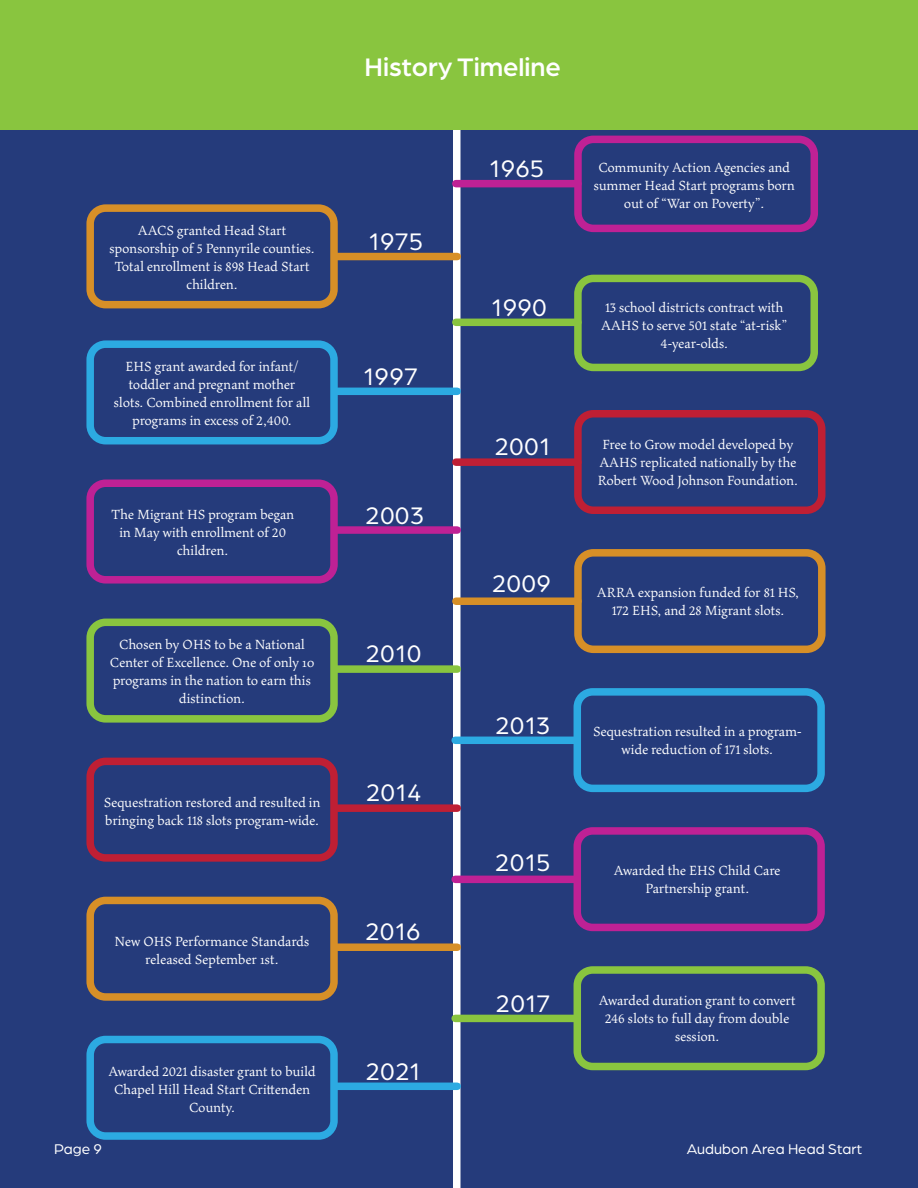
<style>
.page{position:relative;width:918px;height:1188px;background:#253b7b}
.page>*{position:absolute;margin:0;border:0;box-sizing:border-box;transform-origin:0 0}
.t1{font:500 27px "Arboria";color:#fff}
.t2{font:25.5px "Arboria";letter-spacing:.01em;color:#fff}
.Timeline{font:15px/18px "Maiola";color:#fff;text-align:center}
.t3{font:15px "Arboria";color:#fff}
</style>
<div class="page">
<div style="left:453px;top:0;width:7px;height:1188px;background:#fff"></div>
<div style="left:574px;top:136px;width:244px;height:96px;border:8px solid #bf2195;border-radius:15px"></div>
<div style="left:456px;top:180px;width:122px;height:7px;background:#bf2195"></div>
<div style="left:86px;top:204px;width:252px;height:104px;border:8px solid #d78f27;border-radius:15px"></div>
<div style="left:335px;top:253px;width:122px;height:7px;background:#d78f27"></div>
<div style="left:574px;top:275px;width:244px;height:96px;border:8px solid #89c53f;border-radius:15px"></div>
<div style="left:456px;top:319px;width:122px;height:7px;background:#89c53f"></div>
<div style="left:86px;top:340px;width:252px;height:104px;border:8px solid #2caae2;border-radius:15px"></div>
<div style="left:335px;top:388px;width:122px;height:7px;background:#2caae2"></div>
<div style="left:574px;top:410px;width:251px;height:104px;border:8px solid #bf1f34;border-radius:15px"></div>
<div style="left:456px;top:458px;width:122px;height:8px;background:#bf1f34"></div>
<div style="left:86px;top:480px;width:252px;height:104px;border:8px solid #bf2195;border-radius:15px"></div>
<div style="left:335px;top:526px;width:122px;height:8px;background:#bf2195"></div>
<div style="left:86px;top:619px;width:252px;height:104px;border:8px solid #89c53f;border-radius:15px"></div>
<div style="left:335px;top:665px;width:122px;height:8px;background:#89c53f"></div>
<div style="left:574px;top:549px;width:252px;height:104px;border:8px solid #d78f27;border-radius:15px"></div>
<div style="left:456px;top:597px;width:122px;height:8px;background:#d78f27"></div>
<div style="left:574px;top:688px;width:251px;height:104px;border:8px solid #2caae2;border-radius:15px"></div>
<div style="left:455px;top:737px;width:122px;height:7px;background:#2caae2"></div>
<div style="left:86px;top:758px;width:252px;height:104px;border:8px solid #bf1f34;border-radius:15px"></div>
<div style="left:335px;top:804px;width:122px;height:8px;background:#bf1f34"></div>
<div style="left:574px;top:827px;width:251px;height:104px;border:8px solid #bf2195;border-radius:15px"></div>
<div style="left:455px;top:876px;width:122px;height:7px;background:#bf2195"></div>
<div style="left:86px;top:897px;width:252px;height:104px;border:8px solid #d78f27;border-radius:15px"></div>
<div style="left:335px;top:943px;width:122px;height:8px;background:#d78f27"></div>
<div style="left:574px;top:966px;width:251px;height:104px;border:8px solid #89c53f;border-radius:15px"></div>
<div style="left:455px;top:1015px;width:122px;height:7px;background:#89c53f"></div>
<div style="left:0;top:0;width:918px;height:130px;background:#89c53f"></div>
<div style="left:86px;top:1036px;width:252px;height:104px;border:8px solid #2caae2;border-radius:15px"></div>
<div style="left:335px;top:1083px;width:122px;height:7px;background:#2caae2"></div>
<p class="t1" style="left:365px;top:49px;width:198px">History Timeline</p>
<p class="Timeline" style="left:110px;top:221px;width:206px">AACS granted Head Start sponsorship of 5 Pennyrile counties.<br>Total enrollment is 898 Head Start children.</p>
<p class="t2" style="left:368px;top:225px;width:56px">1975</p>
<p class="t2" style="left:489px;top:152px;width:57px">1965</p>
<p class="Timeline" style="left:594px;top:158px;width:203px">Community Action Agencies and summer Head Start programs born out of “War on Poverty”.</p>
<p class="Timeline" style="left:114px;top:357px;width:198px">EHS grant awarded for infant/ toddler and pregnant mother slots. Combined enrollment for all programs in excess of 2,400.</p>
<p class="t2" style="left:363px;top:359px;width:56px">1997</p>
<p class="Timeline" style="left:111px;top:506px;width:185px">The Migrant HS program began</p>
<p class="t2" style="left:365px;top:499px;width:61px">2003</p>
<p class="Timeline" style="left:119px;top:524px;width:168px">in May with enrollment of 20 children.</p>
<p class="Timeline" style="left:110px;top:636px;width:206px">Chosen by OHS to be a National<br>Center of Excellence. One of only 10 programs in the nation to earn this distinction.</p>
<p class="Timeline" style="left:104px;top:793px;width:218px">Sequestration restored and resulted in</p>
<p class="Timeline" style="left:105px;top:811px;width:215px">bringing back 118 slots program-wide.</p>
<p class="t2" style="left:366px;top:637px;width:58px">2010</p>
<p class="t2" style="left:366px;top:776px;width:57px">2014</p>
<p class="Timeline" style="left:115px;top:932px;width:197px">New OHS Performance Standards</p>
<p class="t2" style="left:365px;top:915px;width:57px">2016</p>
<p class="Timeline" style="left:146px;top:950px;width:134px">released September 1st.</p>
<p class="Timeline" style="left:108px;top:1062px;width:209px">Awarded 2021 disaster grant to build</p>
<p class="t2" style="left:365px;top:1054px;width:57px">2021</p>
<p class="Timeline" style="left:114px;top:1080px;width:198px">Chapel Hill Head Start Crittenden<br>County.</p>
<p class="t2" style="left:491px;top:290px;width:57px">1990</p>
<p class="Timeline" style="left:601px;top:298px;width:188px">13 school districts contract with<br>AAHS to serve 501 state “at-risk”<br>4-year-olds.</p>
<p class="t2" style="left:495px;top:430px;width:58px">2001</p>
<p class="Timeline" style="left:598px;top:435px;width:202px">Free to Grow model developed by<br>AAHS replicated nationally by the<br>Robert Wood Johnson Foundation.</p>
<p class="t2" style="left:492px;top:567px;width:61px">2009</p>
<p class="t2" style="left:495px;top:708px;width:57px">2013</p>
<p class="t2" style="left:495px;top:846px;width:57px">2015</p>
<p class="Timeline" style="left:597px;top:583px;width:204px">ARRA expansion funded for 81 HS,<br>172 EHS, and 28 Migrant slots.</p>
<p class="Timeline" style="left:593px;top:722px;width:210px">Sequestration resulted in a program&shy;wide reduction of 171 slots.</p>
<p class="Timeline" style="left:614px;top:861px;width:168px">Awarded the EHS Child Care<br>Partnership grant.</p>
<p class="t2" style="left:496px;top:987px;width:56px">2017</p>
<p class="Timeline" style="left:599px;top:991px;width:198px">Awarded duration grant to convert<br>246 slots to full day from double session.</p>
<p class="t3" style="left:54px;top:1139px;width:50px">Page 9</p>
<p class="t3" style="left:687px;top:1139px;width:177px">Audubon Area Head Start</p>
</div>
